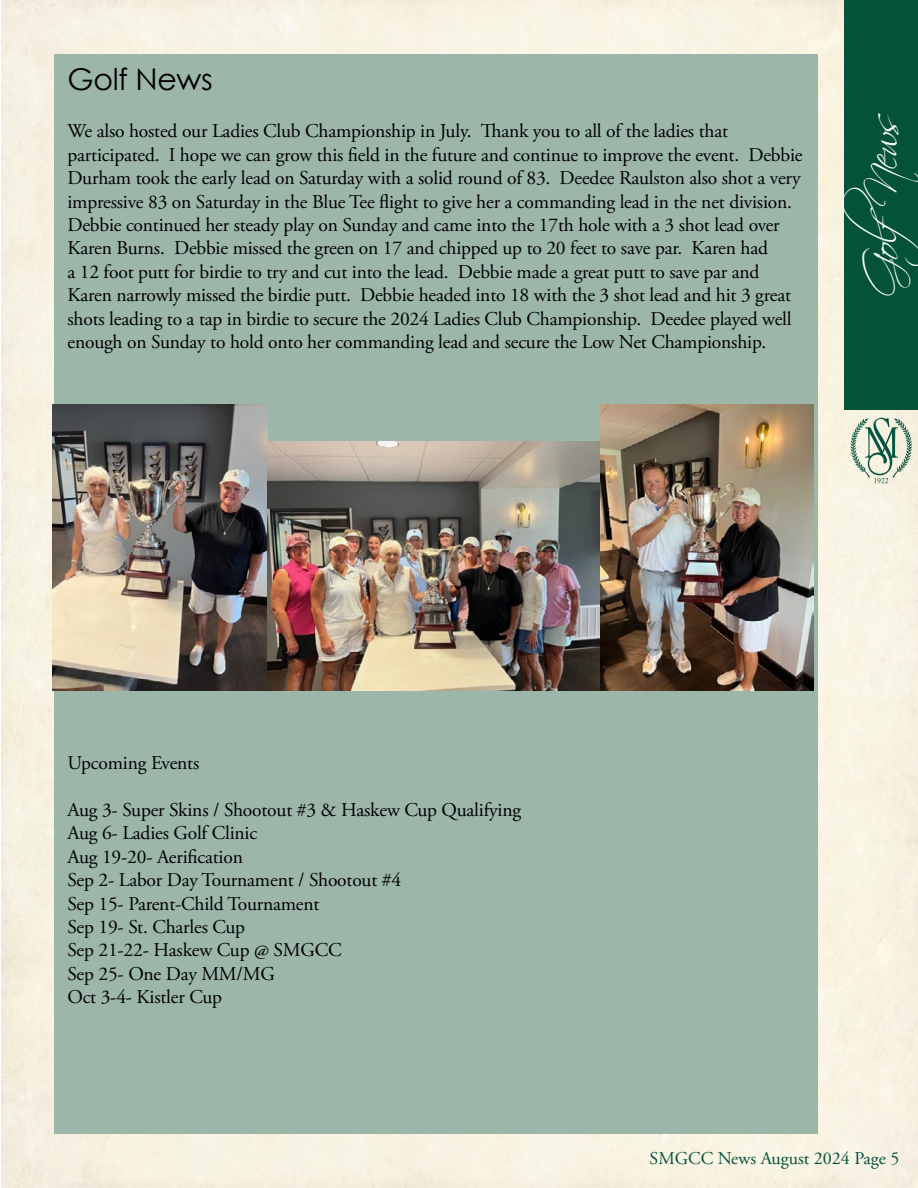
<style>
.page{position:relative;width:918px;height:1188px;background:#fff}
.page>*{position:absolute;margin:0;border:0;box-sizing:border-box;transform-origin:0 0}
.t1{font:45px "Scriptina";color:#fff}
.t2{font:30px "Century Gothic";letter-spacing:-.01em;color:#000}
.t3{font:19.5px/23.4px "Adobe Garamond Pro";letter-spacing:-.01em;color:#000}
.t4{font:18px "Adobe Garamond Pro";color:#04523a}
</style>
<div class="page">
<div style="left:1px;top:0;width:917px;height:1188px;background:#f7f2e2"></div>
<div style="left:844px;top:0;width:74px;height:410px;background:#04523a"></div>
<svg style="left:850px;top:418px;width:62px;height:65px;background:#becdbb"></svg>
<div style="left:54px;top:54px;width:764px;height:1080px;background:#9cb6aa"></div>
<img style="left:52px;top:405px;width:215px;height:286px">
<img style="left:267px;top:441px;width:334px;height:250px">
<img style="left:601px;top:405px;width:213px;height:285px">
<h2 class="t2" style="left:68px;top:61px;width:147px">Golf News</h2>
<p class="t3" style="left:68px;top:120px;width:737px">We also hosted our Ladies Club Championship in July. Thank you to all of the ladies that participated. I hope we can grow this field in the future and continue to improve the event. Debbie Durham took the early lead on Saturday with a solid round of 83. Deedee Raulston also shot a very impressive 83 on Saturday in the Blue Tee flight to give her a commanding lead in the net division.<br>Debbie continued her steady play on Sunday and came into the 17th hole with a 3 shot lead over Karen Burns. Debbie missed the green on 17 and chipped up to 20 feet to save par. Karen had<br>a 12 foot putt for birdie to try and cut into the lead. Debbie made a great putt to save par and Karen narrowly missed the birdie putt. Debbie headed into 18 with the 3 shot lead and hit 3 great shots leading to a tap in birdie to secure the 2024 Ladies Club Championship. Deedee played well enough on Sunday to hold onto her commanding lead and secure the Low Net Championship.</p>
<h2 class="t2" style="left:94px;top:61px;width:146px">OLF NEWS</h2>
<h1 class="t1" style="left:855px;top:297px;width:186px;rotate:-90deg">GolfNews</h1>
<p class="t3" style="left:68px;top:752px;width:133px">Upcoming Events</p>
<p class="t3" style="left:68px;top:799px;width:455px">Aug 3- Super Skins / Shootout #3 &amp; Haskew Cup Qualifying<br>Aug 6- Ladies Golf Clinic<br>Aug 19-20- Aerification<br>Sep 2- Labor Day Tournament / Shootout #4<br>Sep 15- Parent-Child Tournament<br>Sep 19- St. Charles Cup<br>Sep 21-22- Haskew Cup @ SMGCC<br>Sep 25- One Day MM/MG<br>Oct 3-4- Kistler Cup</p>
<p class="t4" style="left:650px;top:1147px;width:251px">SMGCC News August 2024 Page 5</p>
</div>
